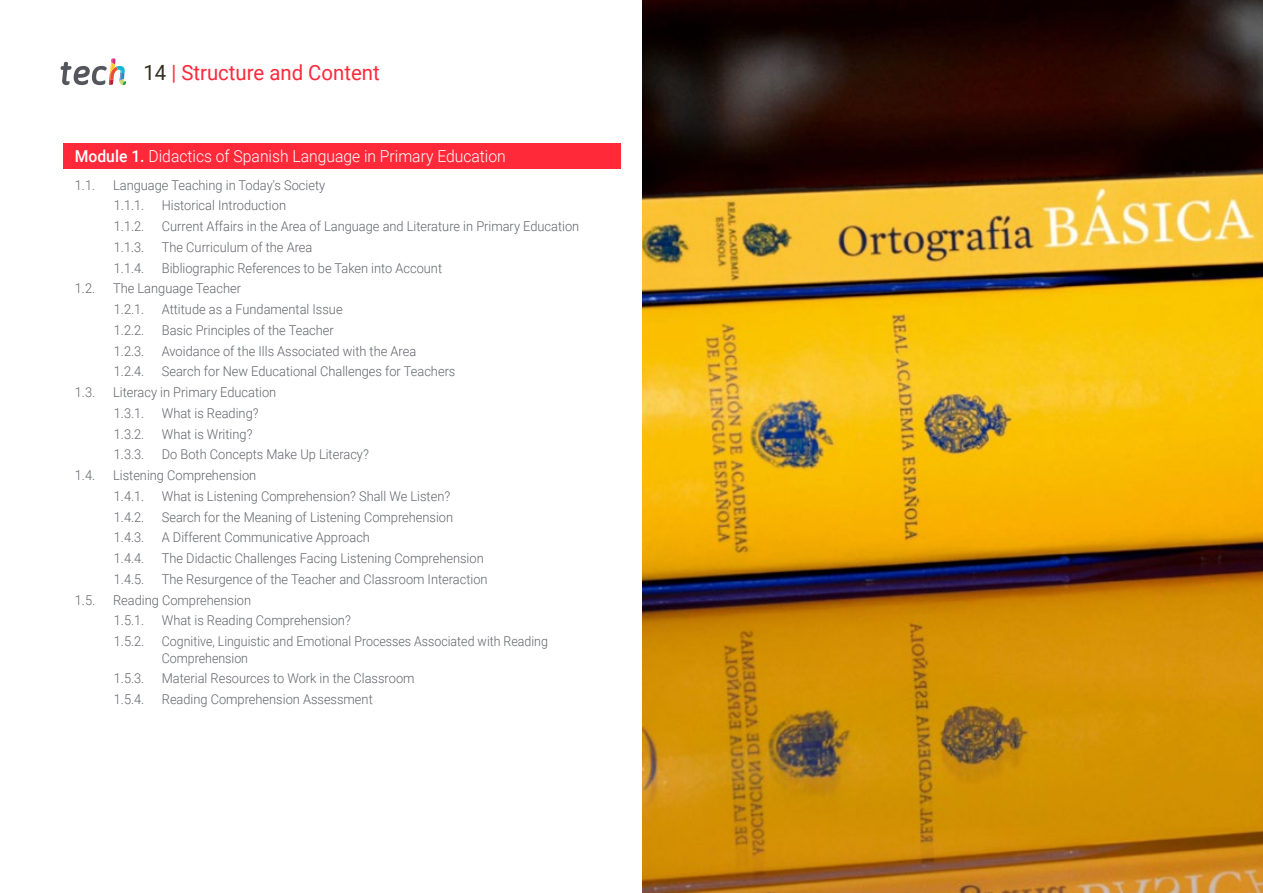
<style>
.page{position:relative;width:1263px;height:893px;background:#fff}
.page>*{position:absolute;margin:0;border:0;box-sizing:border-box;transform-origin:0 0}
.t1{font:21px "Roboto";color:#ff293a}
.t2{font:300 16.5px "Roboto";color:#fff;scale:.95 1}
.t3{font:300 13.5px/20.7px "Roboto";color:#61646a;scale:.95 1}
.t4{font:300 13.5px/16.5px "Roboto";color:#61646a;scale:.92 1}
.s1{color:#312e20}
.s2{font-weight:500}
</style>
<div class="page">
<div style="left:64px;top:144px;width:557px;height:25px;background:#ff293a"></div>
<svg style="left:61px;top:58px;width:65px;height:28px"></svg>
<img style="left:642px;top:0;width:621px;height:893px">
<h1 class="t1" style="left:144px;top:57px;width:238px"><span class="s1">14</span> | Structure and Content</h1>
<p class="t2" style="left:75px;top:145px;width:455px"><span class="s2">Module 1.</span> Didactics of Spanish Language in Primary Education</p>
<p class="t3" style="left:75px;top:174px;width:23px">1.1.</p>
<p class="t3" style="left:113px;top:174px;width:225px">Language Teaching in Today's Society<br>1.1.1.</p>
<p class="t3" style="left:162px;top:195px;width:132px">Historical Introduction</p>
<p class="t3" style="left:114px;top:215px;width:34px">1.1.2.</p>
<p class="t3" style="left:162px;top:215px;width:441px">Current Affairs in the Area of Language and Literature in Primary Education</p>
<p class="t3" style="left:114px;top:236px;width:34px">1.1.3.</p>
<p class="t3" style="left:162px;top:236px;width:160px">The Curriculum of the Area</p>
<p class="t3" style="left:114px;top:257px;width:34px">1.1.4.</p>
<p class="t3" style="left:162px;top:257px;width:296px">Bibliographic References to be Taken into Account</p>
<p class="t3" style="left:75px;top:278px;width:23px">1.2.</p>
<p class="t3" style="left:113px;top:278px;width:136px">The Language Teacher<br>1.2.1.</p>
<p class="t3" style="left:162px;top:298px;width:192px">Attitude as a Fundamental Issue</p>
<p class="t3" style="left:114px;top:319px;width:34px">1.2.2.</p>
<p class="t3" style="left:162px;top:319px;width:183px">Basic Principles of the Teacher</p>
<p class="t3" style="left:114px;top:340px;width:34px">1.2.3.</p>
<p class="t3" style="left:162px;top:340px;width:269px">Avoidance of the Ills Associated with the Area</p>
<p class="t3" style="left:114px;top:361px;width:34px">1.2.4.</p>
<p class="t3" style="left:162px;top:361px;width:311px">Search for New Educational Challenges for Teachers</p>
<p class="t3" style="left:75px;top:381px;width:23px">1.3.</p>
<p class="t3" style="left:113px;top:381px;width:173px">Literacy in Primary Education<br>1.3.1.</p>
<p class="t3" style="left:162px;top:402px;width:103px">What is Reading?</p>
<p class="t3" style="left:114px;top:423px;width:34px">1.3.2.</p>
<p class="t3" style="left:162px;top:423px;width:97px">What is Writing?</p>
<p class="t3" style="left:114px;top:444px;width:34px">1.3.3.</p>
<p class="t3" style="left:162px;top:444px;width:219px">Do Both Concepts Make Up Literacy?</p>
<p class="t3" style="left:75px;top:464px;width:23px">1.4.</p>
<p class="t3" style="left:113px;top:464px;width:152px">Listening Comprehension<br>1.4.1.</p>
<p class="t3" style="left:162px;top:485px;width:305px">What is Listening Comprehension? Shall We Listen?</p>
<p class="t3" style="left:114px;top:506px;width:34px">1.4.2.</p>
<p class="t3" style="left:162px;top:506px;width:308px">Search for the Meaning of Listening Comprehension</p>
<p class="t3" style="left:114px;top:527px;width:34px">1.4.3.</p>
<p class="t3" style="left:162px;top:527px;width:221px">A Different Communicative Approach</p>
<p class="t3" style="left:114px;top:547px;width:34px">1.4.4.</p>
<p class="t3" style="left:162px;top:547px;width:340px">The Didactic Challenges Facing Listening Comprehension</p>
<p class="t3" style="left:114px;top:568px;width:34px">1.4.5.</p>
<p class="t3" style="left:162px;top:568px;width:344px">The Resurgence of the Teacher and Classroom Interaction</p>
<p class="t3" style="left:75px;top:589px;width:23px">1.5.</p>
<p class="t3" style="left:113px;top:589px;width:147px">Reading Comprehension<br>1.5.1.</p>
<p class="t3" style="left:162px;top:610px;width:200px">What is Reading Comprehension?</p>
<p class="t3" style="left:114px;top:630px;width:34px">1.5.2.</p>
<p class="t4" style="left:162px;top:633px;width:421px">Cognitive, Linguistic and Emotional Processes Associated with Reading<br>Comprehension</p>
<p class="t3" style="left:114px;top:668px;width:34px">1.5.3.</p>
<p class="t3" style="left:162px;top:668px;width:267px">Material Resources to Work in the Classroom</p>
<p class="t3" style="left:114px;top:688px;width:34px">1.5.4.</p>
<p class="t3" style="left:162px;top:688px;width:223px">Reading Comprehension Assessment</p>
</div>
